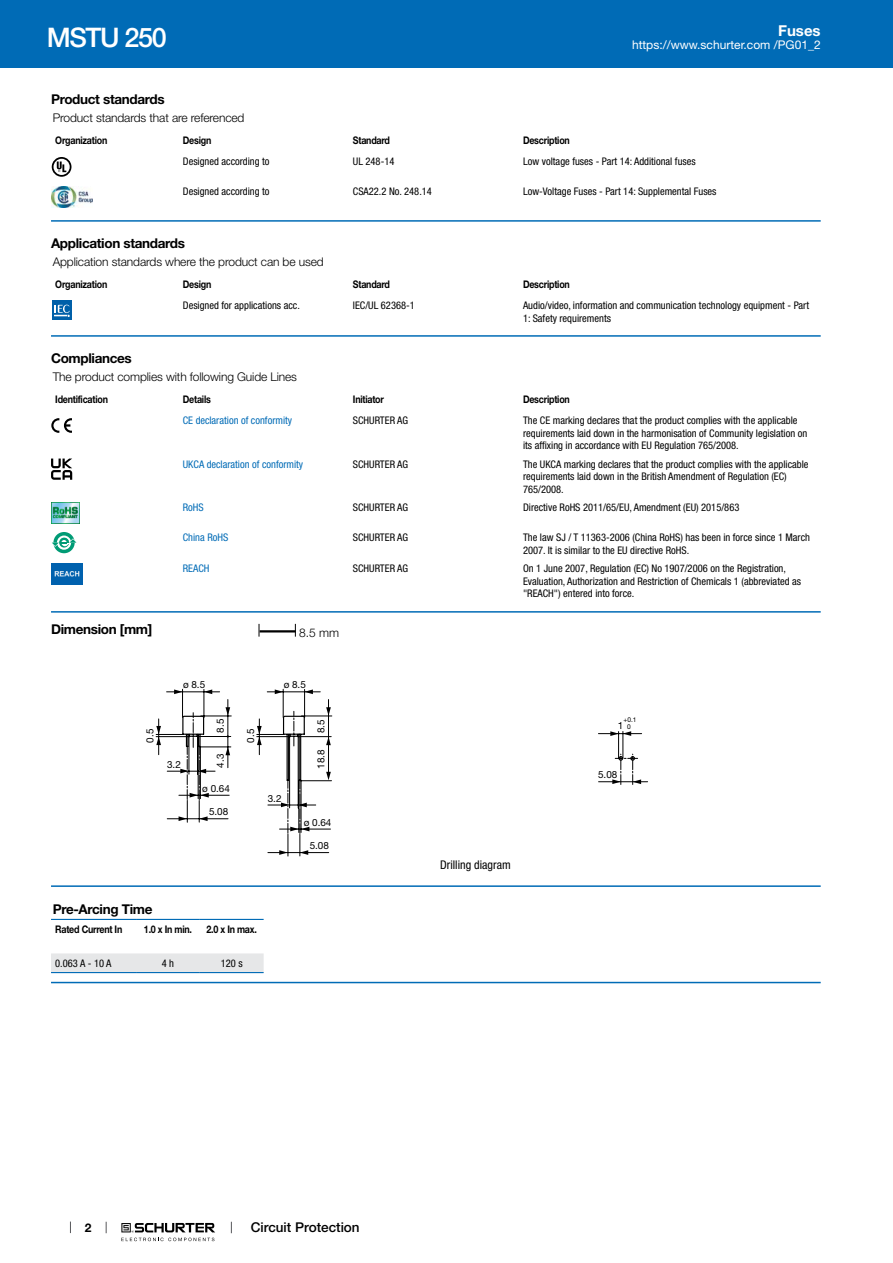
<style>
.page{position:relative;width:893px;height:1263px;background:#fff}
.page>*{position:absolute;margin:0;border:0;box-sizing:border-box;transform-origin:0 0}
.t1{font:500 27px "Helvetica Neue LT";letter-spacing:-.05em;color:#fff}
.t2{font:700 15px "Helvetica Neue LT";color:#fff}
.t3{font:700 13.5px "Helvetica Neue LT";letter-spacing:-.025em;color:#000}
.t4{font:500 13.5px "Helvetica Neue LT";color:#000}
.t5{font:300 12px "Helvetica Neue LT";letter-spacing:-.01em;color:#000}
.t6{font:12px "Helvetica Neue LT";color:#fff}
.t7{font:condensed 12px "Helvetica Neue LT";color:#000}
.t8{font:700 12px "Helvetica Neue LT";color:#000}
.t9{font:condensed 10.5px/12.6px "Helvetica Neue LT";color:#000}
.t10{font:700 10.5px "Helvetica Neue LT";letter-spacing:-.025em;color:#000;scale:.85 1}
.t11{font:condensed 10.5px "Helvetica Neue LT";color:#006bb6}
.t12{font:9.9px "Helvetica Neue LT";color:#000}
.t13{font:6.6px/6.6px "Helvetica Neue LT";color:#000;text-align:center}
</style>
<div class="page">
<svg style="left:70px;top:1221px;width:1px;height:12px"></svg>
<svg style="left:121px;top:1223px;width:94px;height:18px"></svg>
<div style="left:0;top:0;width:893px;height:68px;background:#006bb6"></div>
<svg style="left:52px;top:157px;width:19px;height:20px"></svg>
<img style="left:51px;top:186px;width:42px;height:21px">
<hr style="left:51px;top:220px;width:770px;height:2px;background:#006bb6">
<svg style="left:52px;top:300px;width:20px;height:20px"></svg>
<div style="left:52px;top:301px;width:19px;height:19px;background:#0060a9"></div>
<svg style="left:54px;top:305px;width:16px;height:12px"></svg>
<hr style="left:51px;top:335px;width:770px;height:2px;background:#006bb6">
<svg style="left:51px;top:418px;width:21px;height:15px"></svg>
<svg style="left:51px;top:458px;width:21px;height:22px"></svg>
<img style="left:51px;top:502px;width:29px;height:21px">
<svg style="left:53px;top:532px;width:22px;height:21px"></svg>
<svg style="left:57px;top:535px;width:14px;height:15px"></svg>
<svg style="left:52px;top:538px;width:25px;height:9px"></svg>
<img style="left:51px;top:563px;width:32px;height:21px">
<hr style="left:51px;top:611px;width:770px;height:2px;background:#006bb6">
<svg style="left:259px;top:624px;width:1px;height:13px"></svg>
<hr style="left:260px;top:630px;width:36px;height:2px;background:#000">
<svg style="left:295px;top:624px;width:1px;height:13px"></svg>
<hr style="left:328px;top:699px;width:1px;height:78px;background:#000">
<hr style="left:298px;top:736px;width:33px;height:1px;background:#000">
<hr style="left:268px;top:805px;width:48px;height:1px;background:#000">
<hr style="left:280px;top:829px;width:50px;height:1px;background:#000">
<hr style="left:268px;top:852px;width:61px;height:1px;background:#000">
<hr style="left:300px;top:780px;width:32px;height:1px;background:#000">
<hr style="left:267px;top:691px;width:53px;height:1px;background:#000">
<hr style="left:301px;top:716px;width:31px;height:1px;background:#000">
<svg style="left:156px;top:689px;width:157px;height:167px"></svg>
<svg style="left:326px;top:707px;width:5px;height:9px"></svg>
<svg style="left:326px;top:772px;width:5px;height:8px"></svg>
<svg style="left:326px;top:737px;width:5px;height:8px"></svg>
<hr style="left:599px;top:781px;width:49px;height:1px;background:#000">
<hr style="left:598px;top:733px;width:44px;height:1px;background:#000">
<svg style="left:610px;top:731px;width:31px;height:53px"></svg>
<hr style="left:51px;top:885px;width:770px;height:2px;background:#006bb6">
<div style="left:51px;top:953px;width:213px;height:19px;background:#e6e7e8"></div>
<hr style="left:51px;top:919px;width:85px;height:1px;background:#006bb6">
<hr style="left:136px;top:919px;width:64px;height:1px;background:#006bb6">
<hr style="left:200px;top:919px;width:64px;height:1px;background:#006bb6">
<hr style="left:51px;top:972px;width:85px;height:1px;background:#006bb6">
<hr style="left:136px;top:972px;width:64px;height:1px;background:#006bb6">
<hr style="left:200px;top:972px;width:64px;height:1px;background:#006bb6">
<hr style="left:51px;top:982px;width:770px;height:1px;background:#006bb6">
<h1 class="t1" style="left:47px;top:22px;width:122px">MSTU 250</h1>
<h2 class="t2" style="left:778px;top:25px;width:44px">Fuses</h2>
<p class="t6" style="left:632px;top:41px;width:190px">https://www.schurter.com /PG01_2</p>
<p class="t3" style="left:51px;top:94px;width:115px">Product standards</p>
<p class="t5" style="left:53px;top:113px;width:193px">Product standards that are referenced</p>
<p class="t10" style="left:55px;top:136px;width:63px">Organization</p>
<p class="t10" style="left:183px;top:136px;width:35px">Design</p>
<p class="t10" style="left:353px;top:136px;width:45px">Standard</p>
<p class="t10" style="left:523px;top:136px;width:57px">Description</p>
<p class="t9" style="left:183px;top:156px;width:88px">Designed according to</p>
<p class="t9" style="left:353px;top:156px;width:43px">UL 248-14</p>
<p class="t9" style="left:523px;top:156px;width:174px">Low voltage fuses - Part 14: Additional fuses</p>
<p class="t9" style="left:183px;top:186px;width:88px">Designed according to</p>
<p class="t9" style="left:353px;top:186px;width:80px">CSA22.2 No. 248.14</p>
<p class="t9" style="left:523px;top:186px;width:195px">Low-Voltage Fuses - Part 14: Supplemental Fuses</p>
<p class="t3" style="left:51px;top:238px;width:135px">Application standards</p>
<p class="t5" style="left:53px;top:257px;width:272px">Application standards where the product can be used</p>
<p class="t10" style="left:55px;top:280px;width:63px">Organization</p>
<p class="t10" style="left:183px;top:280px;width:35px">Design</p>
<p class="t10" style="left:353px;top:280px;width:45px">Standard</p>
<p class="t10" style="left:523px;top:280px;width:57px">Description</p>
<p class="t9" style="left:183px;top:300px;width:119px">Designed for applications acc.</p>
<p class="t9" style="left:353px;top:300px;width:63px">IEC/UL 62368-1</p>
<p class="t9" style="left:523px;top:300px;width:287px">Audio/video, information and communication technology equipment - Part<br>1: Safety requirements</p>
<p class="t3" style="left:51px;top:353px;width:82px">Compliances</p>
<p class="t5" style="left:53px;top:372px;width:246px">The product complies with following Guide Lines</p>
<p class="t10" style="left:55px;top:395px;width:64px">Identification</p>
<p class="t10" style="left:183px;top:395px;width:35px">Details</p>
<p class="t10" style="left:353px;top:395px;width:38px">Initiator</p>
<p class="t10" style="left:523px;top:395px;width:57px">Description</p>
<p class="t11" style="left:183px;top:416px;width:111px">CE declaration of conformity</p>
<p class="t9" style="left:353px;top:415px;width:57px">SCHURTER AG</p>
<p class="t9" style="left:523px;top:415px;width:286px">The CE marking declares that the product complies with the applicable requirements laid down in the harmonisation of Community legislation on its affixing in accordance with EU Regulation 765/2008.</p>
<p class="t11" style="left:183px;top:460px;width:122px">UKCA declaration of conformity</p>
<p class="t9" style="left:353px;top:458px;width:57px">SCHURTER AG</p>
<p class="t9" style="left:523px;top:458px;width:287px">The UKCA marking declares that the product complies with the applicable requirements laid down in the British Amendment of Regulation (EC)<br>765/2008.</p>
<p class="t11" style="left:183px;top:504px;width:22px">RoHS</p>
<p class="t9" style="left:353px;top:502px;width:57px">SCHURTER AG</p>
<p class="t9" style="left:523px;top:502px;width:218px">Directive RoHS 2011/65/EU, Amendment (EU) 2015/863</p>
<p class="t11" style="left:183px;top:533px;width:47px">China RoHS</p>
<p class="t9" style="left:353px;top:532px;width:57px">SCHURTER AG</p>
<p class="t9" style="left:523px;top:532px;width:289px">The law SJ / T 11363-2006 (China RoHS) has been in force since 1 March<br>2007. It is similar to the EU directive RoHS.</p>
<p class="t11" style="left:183px;top:564px;width:28px">REACH</p>
<p class="t9" style="left:353px;top:563px;width:57px">SCHURTER AG</p>
<p class="t9" style="left:523px;top:563px;width:279px">On 1 June 2007, Regulation (EC) No 1907/2006 on the Registration,<br>Evaluation, Authorization and Restriction of Chemicals 1 (abbreviated as "REACH") entered into force.</p>
<p class="t3" style="left:51px;top:624px;width:103px">Dimension [mm]</p>
<p class="t5" style="left:299px;top:628px;width:42px">8.5 mm</p>
<p class="t12" style="left:144px;top:743px;width:15px;rotate:-90deg">0.5</p>
<p class="t12" style="left:183px;top:679px;width:24px">ø 8.5</p>
<p class="t12" style="left:284px;top:679px;width:24px">ø 8.5</p>
<p class="t12" style="left:167px;top:758px;width:15px">3.2</p>
<p class="t12" style="left:215px;top:733px;width:15px;rotate:-90deg">8.5</p>
<p class="t12" style="left:215px;top:768px;width:15px;rotate:-90deg">4.3</p>
<p class="t12" style="left:315px;top:769px;width:21px;rotate:-90deg">18.8</p>
<p class="t12" style="left:315px;top:733px;width:15px;rotate:-90deg">8.5</p>
<p class="t12" style="left:245px;top:743px;width:15px;rotate:-90deg">0.5</p>
<p class="t12" style="left:202px;top:782px;width:29px">ø 0.64</p>
<p class="t12" style="left:209px;top:806px;width:21px">5.08</p>
<p class="t12" style="left:268px;top:792px;width:15px">3.2</p>
<p class="t12" style="left:304px;top:816px;width:29px">ø 0.64</p>
<p class="t12" style="left:310px;top:840px;width:21px">5.08</p>
<p class="t3" style="left:53px;top:904px;width:101px">Pre-Arcing Time</p>
<p class="t10" style="left:55px;top:925px;width:80px">Rated Current In</p>
<p class="t10" style="left:144px;top:925px;width:58px">1.0 x In min.</p>
<p class="t10" style="left:207px;top:925px;width:61px">2.0 x In max.</p>
<p class="t9" style="left:55px;top:958px;width:58px">0.063 A - 10 A</p>
<p class="t9" style="left:162px;top:958px;width:14px">4 h</p>
<p class="t9" style="left:221px;top:958px;width:23px">120 s</p>
<p class="t7" style="left:440px;top:861px;width:72px">Drilling diagram</p>
<p class="t12" style="left:618px;top:720px;width:7px">1</p>
<p class="t13" style="left:623px;top:717px;width:15px">+0.1<br>0</p>
<p class="t12" style="left:598px;top:769px;width:21px">5.08</p>
<p class="t8" style="left:85px;top:1223px;width:8px">2</p>
<p class="t4" style="left:251px;top:1220px;width:110px">Circuit Protection</p>
</div>
